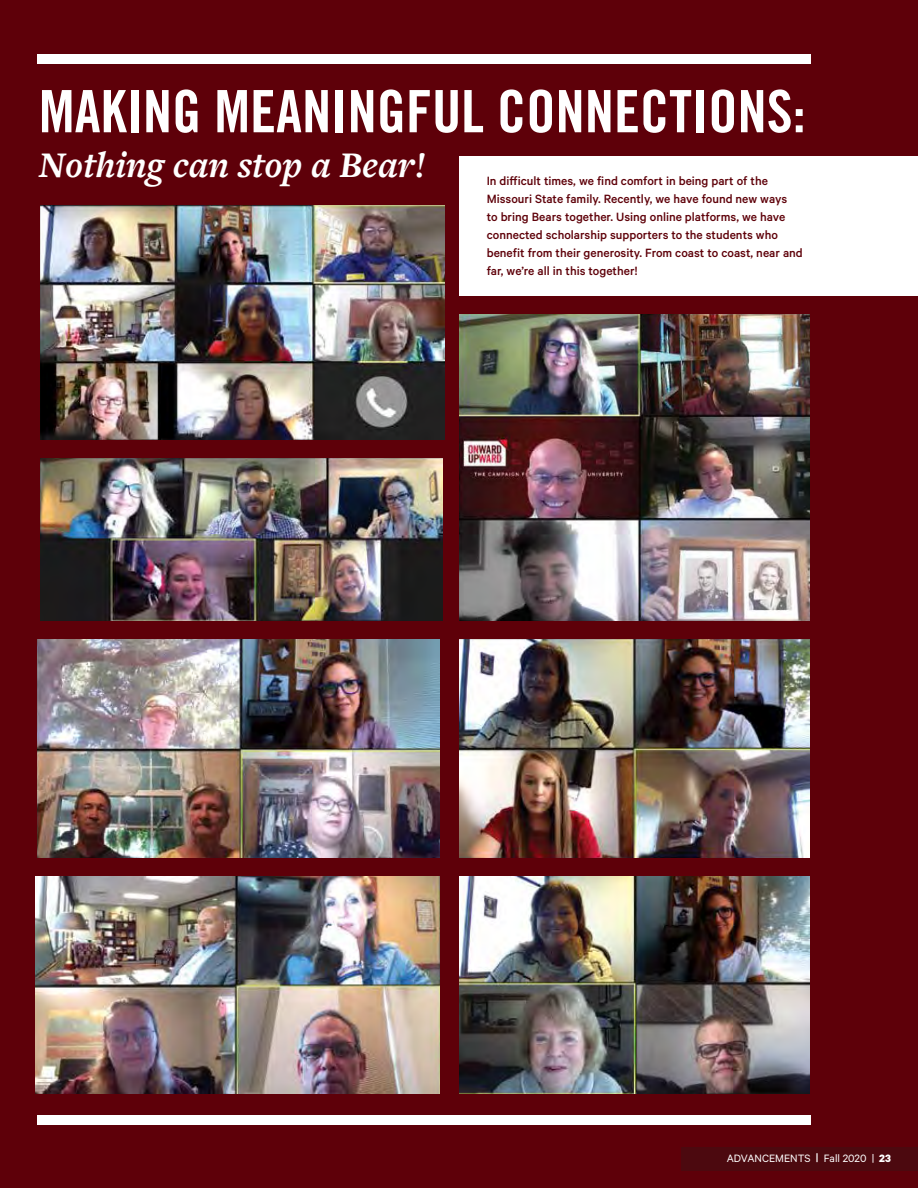
<style>
.page{position:relative;width:918px;height:1188px;background:#5e0009}
.page>*{position:absolute;margin:0;border:0;box-sizing:border-box;transform-origin:0 0}
.t1{font:58.5px "Trade Gothic LT Pro Bd Cn 20";color:#fff}
.t2{font:italic 700 37.5px "Freight Text Pro";color:#fff}
.t3{font:500 13.5px/18px "Calibre";color:#5e0009}
.t4{font:12px "Calibre";color:#fff}
.s1{font-family:"Trade Gothic LT Pro Bd Cn 20"}
.s2{font-weight:700}
</style>
<div class="page">
<img style="left:459px;top:640px;width:351px;height:217px">
<img style="left:459px;top:876px;width:351px;height:217px">
<img style="left:38px;top:640px;width:402px;height:217px">
<img style="left:36px;top:876px;width:404px;height:217px">
<img style="left:459px;top:315px;width:351px;height:306px">
<img style="left:40px;top:206px;width:404px;height:233px">
<img style="left:40px;top:458px;width:403px;height:163px">
<div style="left:459px;top:156px;width:459px;height:140px;background:#fff"></div>
<div style="left:37px;top:54px;width:774px;height:9px;background:#fff"></div>
<div style="left:37px;top:1116px;width:774px;height:9px;background:#fff"></div>
<div style="left:681px;top:1147px;width:237px;height:24px;background:#4c090f"></div>
<h1 class="t1" style="left:39px;top:76px;width:768px">MAKING MEANINGFUL CONNECTIONS:</h1>
<h2 class="t2" style="left:39px;top:140px;width:388px">Nothing can stop a Bear!</h2>
<p class="t3" style="left:487px;top:171px;width:318px">In difficult times, we find comfort in being part of the Missouri State family. Recently, we have found new ways<br>to bring Bears together. Using online platforms, we have connected scholarship supporters to the students who benefit from their generosity. From coast to coast, near and far, we’re all in this together!</p>
<p class="t4" style="left:727px;top:1151px;width:166px">ADVANCEMENTS <span class="s1">|</span> Fall 2020 | <span class="s2">23</span></p>
</div>
